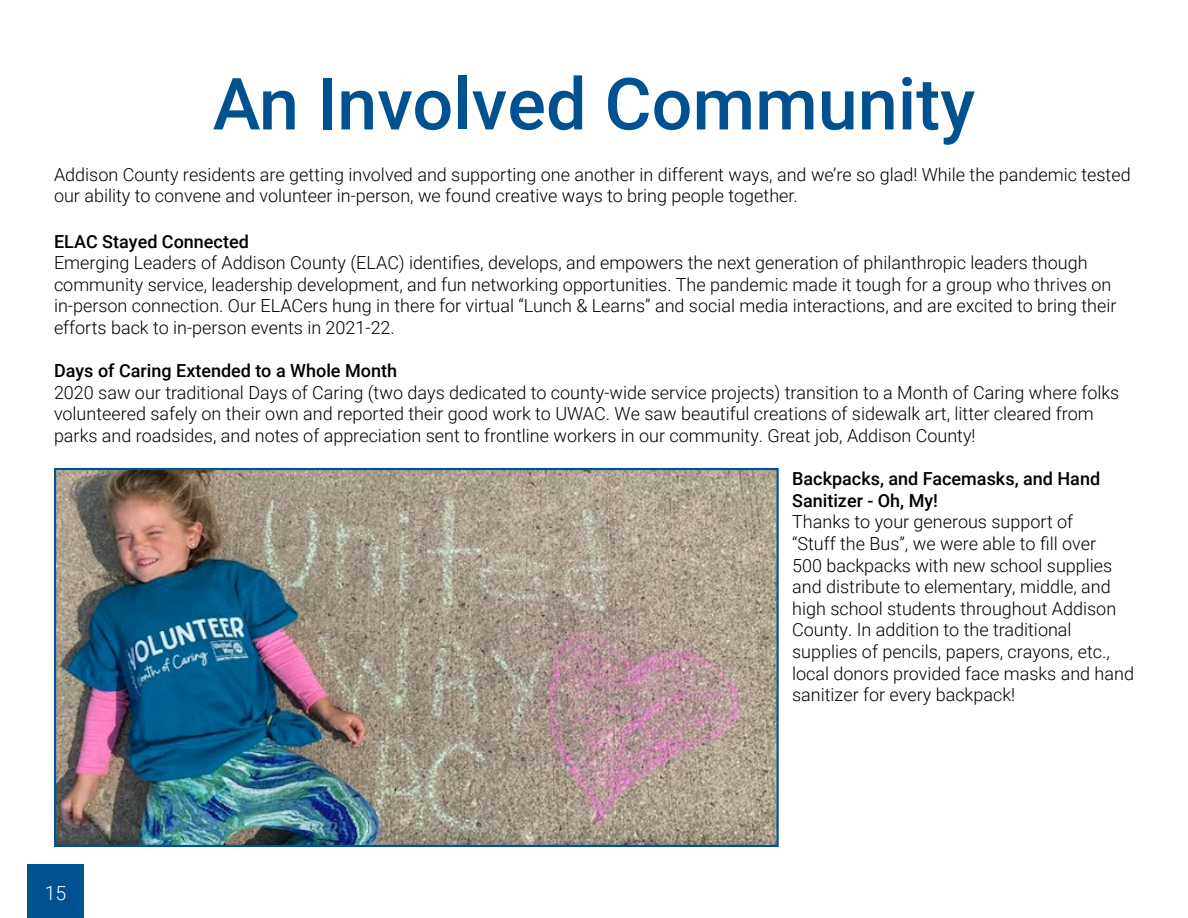
<style>
.page{position:relative;width:1188px;height:918px;background:#fff}
.page>*{position:absolute;margin:0;border:0;box-sizing:border-box;transform-origin:0 0}
.t1{font:500 72px "Roboto";color:#005190}
.t2{font:300 19.5px "Roboto";color:#fff}
.t3{font:300 18px/21.6px "Roboto";color:#000}
.t4{font:500 18px/21.6px "Roboto";color:#000}
</style>
<div class="page">
<div style="left:27px;top:864px;width:57px;height:54px;background:#005190"></div>
<img style="left:57px;top:471px;width:719px;height:373px">
<div style="left:54px;top:468px;width:725px;height:379px;border:2px solid #005190"></div>
<h1 class="t1" style="left:213px;top:53px;width:764px">An Involved Community</h1>
<p class="t3" style="left:54px;top:163px;width:1078px">Addison County residents are getting involved and supporting one another in different ways, and we’re so glad! While the pandemic tested our ability to convene and volunteer in-person, we found creative ways to bring people together.</p>
<p class="t4" style="left:54px;top:230px;width:196px">ELAC Stayed Connected</p>
<p class="t3" style="left:54px;top:251px;width:1064px">Emerging Leaders of Addison County (ELAC) identifies, develops, and empowers the next generation of philanthropic leaders though community service, leadership development, and fun networking opportunities. The pandemic made it tough for a group who thrives on in-person connection. Our ELACers hung in there for virtual “Lunch &amp; Learns” and social media interactions, and are excited to bring their efforts back to in-person events in 2021-22.</p>
<p class="t4" style="left:54px;top:359px;width:345px">Days of Caring Extended to a Whole Month</p>
<p class="t3" style="left:54px;top:381px;width:1067px">2020 saw our traditional Days of Caring (two days dedicated to county-wide service projects) transition to a Month of Caring where folks volunteered safely on their own and reported their good work to UWAC. We saw beautiful creations of sidewalk art, litter cleared from parks and roadsides, and notes of appreciation sent to frontline workers in our community. Great job, Addison County!</p>
<p class="t4" style="left:792px;top:467px;width:309px">Backpacks, and Facemasks, and Hand<br>Sanitizer - Oh, My!</p>
<p class="t3" style="left:792px;top:511px;width:343px">Thanks to your generous support of<br>“Stuff the Bus”, we were able to fill over<br>500 backpacks with new school supplies and distribute to elementary, middle, and high school students throughout Addison County. In addition to the traditional supplies of pencils, papers, crayons, etc., local donors provided face masks and hand sanitizer for every backpack!</p>
<p class="t2" style="left:45px;top:880px;width:23px">15</p>
</div>
